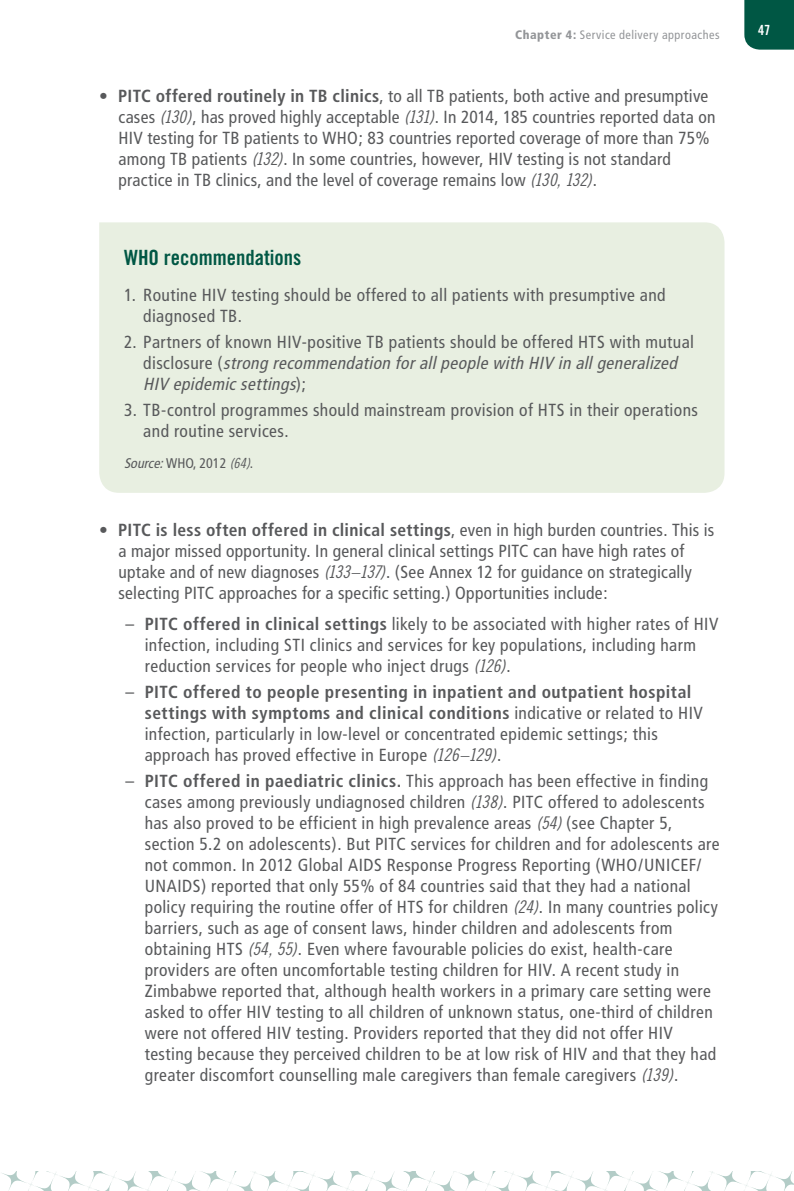
<style>
.page{position:relative;width:794px;height:1191px;background:#fff}
.page>*{position:absolute;margin:0;border:0;box-sizing:border-box;transform-origin:0 0}
.t1{font:21px "Trade Gothic Bold Cond Twenty";color:#005744}
.t2{font:condensed 17.5px/21px "Frutiger";letter-spacing:.02em;color:#58595b}
.t3{font:condensed 14px "Frutiger";color:#58595b}
.t4{font:14px "Trade Gothic Bold Cond Twenty";color:#fff}
.t5{font:condensed 12.25px "Frutiger";letter-spacing:.04em;color:#939598}
.s1{font-weight:900}
.s2{font-weight:700}
.s3{font-family:"Trade Gothic Cond Eighteen Obl";font-stretch:normal}
.s4{font-style:italic}
</style>
<div class="page">
<div style="left:744px;top:0;width:50px;height:50px;background:#005744"></div>
<svg style="left:2px;top:1171px;width:792px;height:20px"></svg>
<div style="left:99px;top:222px;width:625px;height:271px;background:#e8efe1"></div>
<p class="t5" style="left:515px;top:28px;width:206px"><span class="s1">Chapter 4:</span> Service delivery approaches</p>
<p class="t2" style="left:118px;top:86px;width:598px;text-indent:-19px">• <span class="s2">PITC offered routinely in TB clinics</span>, to all TB patients, both active and presumptive cases <span class="s3">(130)</span>, has proved highly acceptable <span class="s3">(131)</span>. In 2014, 185 countries reported data on HIV testing for TB patients to WHO; 83 countries reported coverage of more than 75% among TB patients <span class="s3">(132)</span>. In some countries, however, HIV testing is not standard practice in TB clinics, and the level of coverage remains low <span class="s3">(130, 132)</span>.</p>
<p class="t1" style="left:124px;top:245px;width:179px">WHO recommendations</p>
<p class="t2" style="left:143px;top:284px;width:524px;text-indent:-19px">1. Routine HIV testing should be offered to all patients with presumptive and diagnosed TB.</p>
<p class="t2" style="left:143px;top:331px;width:552px;text-indent:-19px">2. Partners of known HIV-positive TB patients should be offered HTS with mutual d i s c l o s u r e ( <span class="s4">strong recommendation forallpeople with HIV in allgeneralized<br>HIV epidemicsettings</span>) ;</p>
<p class="t2" style="left:143px;top:399px;width:556px;text-indent:-19px">3. TB-control programmes should mainstream provision of HTS in their operations and routine services.</p>
<p class="t3" style="left:124px;top:454px;width:131px"><span class="s4">Source:</span>WHO, 2012 <span class="s3">(64)</span>.</p>
<p class="t2" style="left:118px;top:520px;width:597px;text-indent:-19px">• <span class="s2">PITC is less often offered in clinical settings</span>, even in high burden countries. This is a major missed opportunity. In general clinical settings PITC can have high rates of uptake and of new diagnoses <span class="s3">(133–137)</span>. (See Annex 12 for guidance on strategically selecting PITC approaches for a specific setting.) Opportunities include:</p>
<p class="t2" style="left:145px;top:614px;width:575px;text-indent:-19px">– <span class="s2">PITC offered in clinical settings</span> likely to be associated with higher rates of HIV infection, including STI clinics and services for key populations, including harm reduction services for people who inject drugs <span class="s3">(126)</span>.</p>
<p class="t2" style="left:145px;top:682px;width:559px;text-indent:-19px">– <span class="s2">PITC offered to people presenting in inpatient and outpatient hospital settings with symptoms and clinical conditions</span> indicative or related to HIV infection, particularly in low-level or concentrated epidemic settings; this approach has proved effective in Europe <span class="s3">(126–129)</span>.</p>
<p class="t2" style="left:145px;top:771px;width:576px;text-indent:-19px">– <span class="s2">PITC offered in paediatric clinics.</span> This approach has been effective in finding cases among previously undiagnosed children <span class="s3">(138)</span>. PITC offered to adolescents has also proved to be efficient in high prevalence areas <span class="s3">(54)</span> (see Chapter 5, section 5.2 on adolescents). But PITC services for children and for adolescents are not common. In 2012 Global AIDS Response Progress Reporting (WHO/UNICEF/ UNAIDS) reported that only 55% of 84 countries said that they had a national policy requiring the routine offer of HTS for children <span class="s3">(24)</span>. In many countries policy barriers, such as age of consent laws, hinder children and adolescents from obtaining HTS <span class="s3">(54, 55)</span>. Even where favourable policies do exist, health-care providers are often uncomfortable testing children for HIV. A recent study in Zimbabwe reported that, although health workers in a primary care setting were asked to offer HIV testing to all children of unknown status, one-third of children were not offered HIV testing. Providers reported that they did not offer HIV testing because they perceived children to be at low risk of HIV and that they had greater discomfort counselling male caregivers than female caregivers <span class="s3">(139)</span>.</p>
<p class="t4" style="left:758px;top:22px;width:14px">47</p>
</div>
